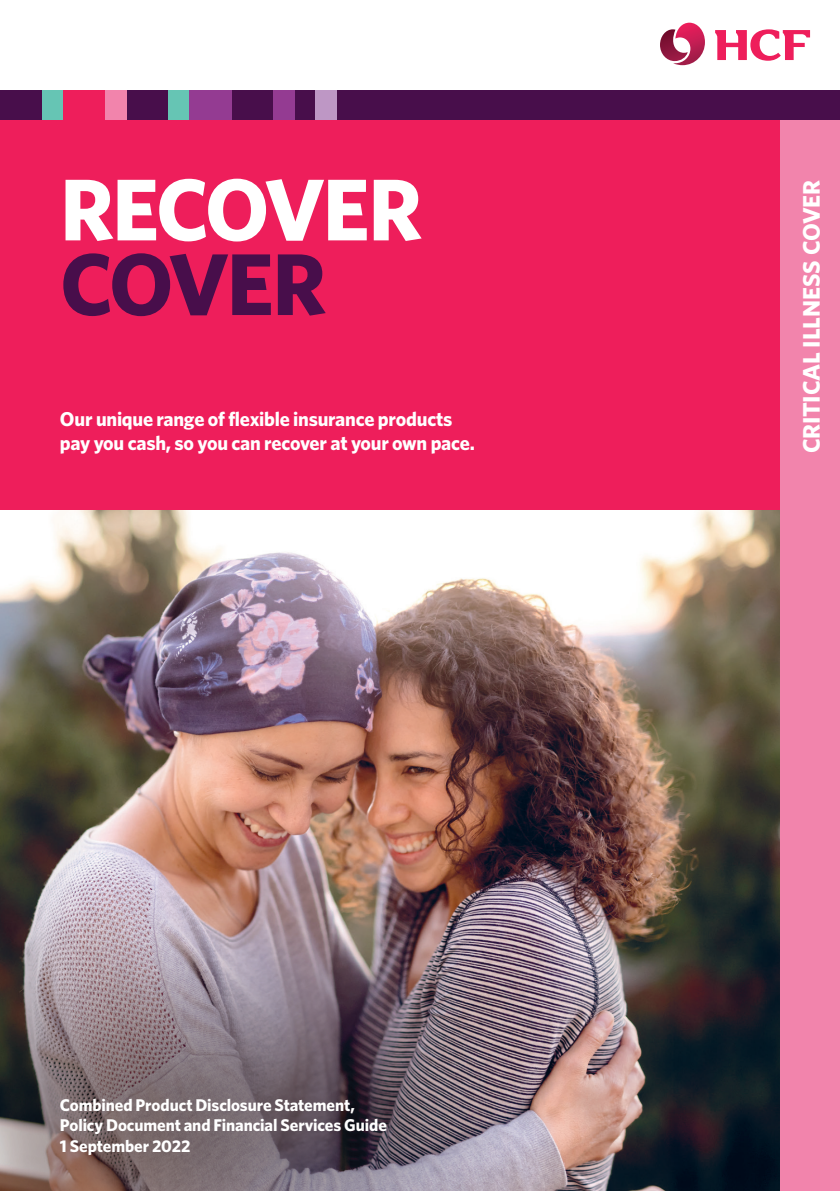
<style>
.page{position:relative;width:840px;height:1191px;background:#fff}
.page>*{position:absolute;margin:0;border:0;box-sizing:border-box;transform-origin:0 0}
.t1{font:700 87.8px/74.6px "Whitney";letter-spacing:-.035em;color:#fff}
.t2{font:700 24px "Whitney";letter-spacing:-.01em;color:#fff}
.t3{font:700 20px/24px "Whitney";letter-spacing:-.015em;color:#fff}
.t4{font:700 17px/20.4px "Whitney";letter-spacing:-.005em;color:#fff}
.s1{color:#480e4b}
</style>
<div class="page">
<img style="left:0;top:509px;width:779px;height:682px">
<div style="left:0;top:96px;width:839px;height:413px;background:#ee1e5b"></div>
<div style="left:779px;top:118px;width:60px;height:1073px;background:#f284ac"></div>
<img style="left:0;top:869px;width:603px;height:322px">
<div style="left:0;top:90px;width:839px;height:30px;background:#480e4b"></div>
<div style="left:42px;top:90px;width:21px;height:30px;background:#66c5b4"></div>
<div style="left:63px;top:90px;width:42px;height:30px;background:#ee1e5b"></div>
<div style="left:105px;top:90px;width:21px;height:30px;background:#f284ac"></div>
<div style="left:168px;top:90px;width:21px;height:30px;background:#66c5b4"></div>
<div style="left:189px;top:90px;width:42px;height:30px;background:#943b92"></div>
<div style="left:273px;top:90px;width:21px;height:30px;background:#943b92"></div>
<div style="left:315px;top:90px;width:21px;height:30px;background:#be97c5"></div>
<svg style="left:660px;top:23px;width:44px;height:42px"></svg>
<svg style="left:715px;top:29px;width:94px;height:32px"></svg>
<p class="t1" style="left:60px;top:170px;width:363px">RECOVER<br><span class="s1">COVER</span></p>
<p class="t2" style="left:795px;top:453px;width:275px;rotate:-90deg">CRITICAL ILLNESS COVER</p>
<p class="t3" style="left:60px;top:407px;width:416px">Our unique range of flexible insurance products pay you cash, so you can recover at your own pace.</p>
<p class="t4" style="left:60px;top:1094px;width:328px">Combined Product Disclosure Statement,<br>Policy Document and Financial Services Guide<br>1 September 2022</p>
</div>
